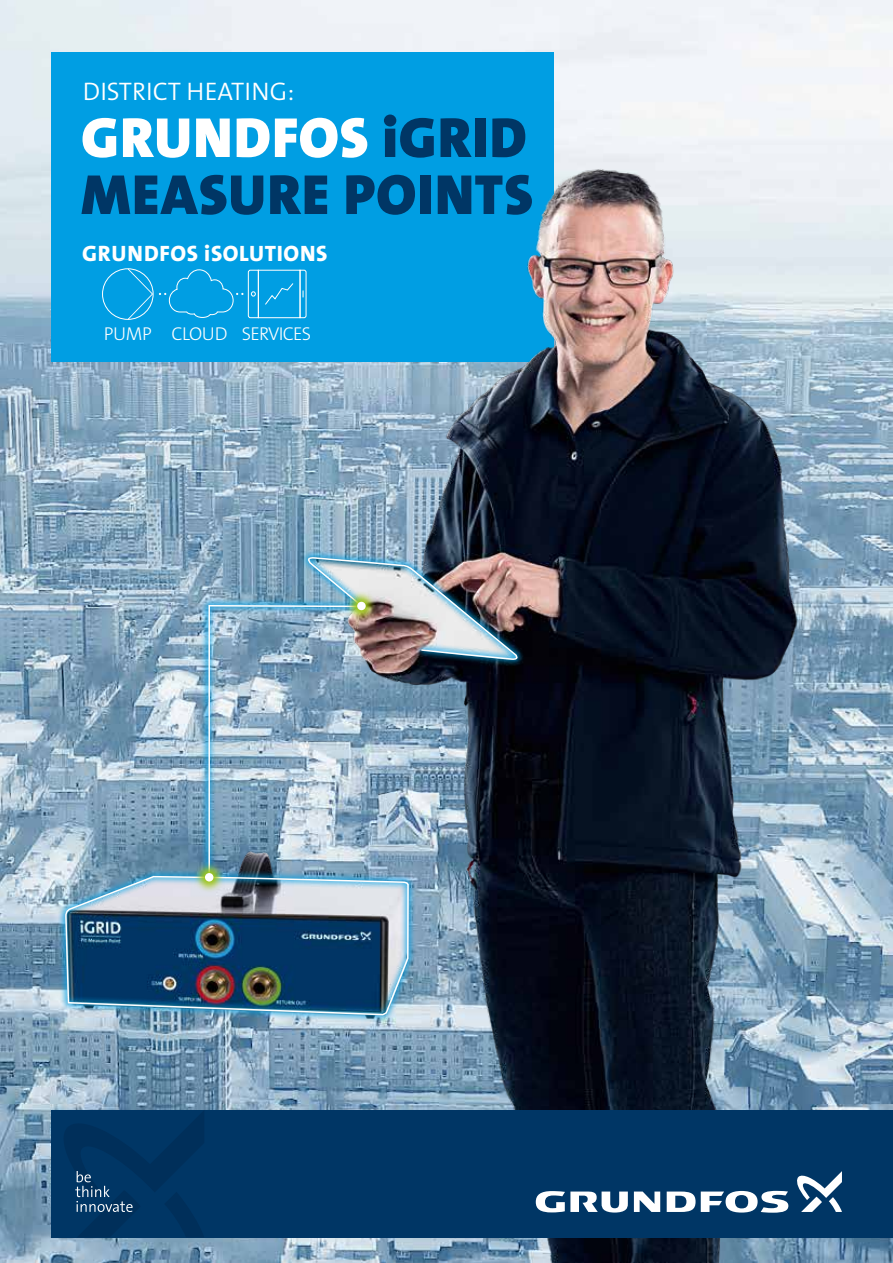
<style>
.page{position:relative;width:893px;height:1263px;background:#fff}
.page>*{position:absolute;margin:0;border:0;box-sizing:border-box;transform-origin:0 0}
.t1{font:57px/57px "Grundfos The Sans V2 OT 9 BL";letter-spacing:.02em;color:#003665}
.t2{font:25.5px "Grundfos The Sans V2 OT 4 SL";color:#fff}
.t3{font:22.35px "Grundfos The Sans V2 OT 8 XB";letter-spacing:.03em;color:#fff}
.t4{font:18.6px "Grundfos The Sans V2 OT 3 L";letter-spacing:-.04em;color:#fff}
.s1{color:#fff}
</style>
<div class="page">
<img style="left:0;top:0;width:893px;height:1263px">
<img style="left:292px;top:149px;width:601px;height:1114px">
<div style="left:52px;top:52px;width:502px;height:309px;background:#009ee3"></div>
<img style="left:409px;top:149px;width:320px;height:300px">
<div style="left:201px;top:549px;width:324px;height:335px;background:#009ee3;opacity:.9"></div>
<img style="left:409px;top:556px;width:113px;height:322px">
<img style="left:53px;top:828px;width:390px;height:209px">
<div style="left:51px;top:1110px;width:842px;height:127px;background:#003665"></div>
<svg style="left:634px;top:1191px;width:26px;height:21px"></svg>
<svg style="left:536px;top:1191px;width:92px;height:21px"></svg>
<svg style="left:667px;top:1191px;width:121px;height:22px"></svg>
<svg style="left:797px;top:1171px;width:45px;height:41px"></svg>
<svg style="left:64px;top:1111px;width:140px;height:126px"></svg>
<div style="left:57px;top:868px;width:360px;height:155px;background:#009ee3;opacity:.9"></div>
<img style="left:66px;top:0;width:343px;height:1016px">
<svg style="left:193px;top:861px;width:32px;height:32px"></svg>
<div style="left:205px;top:873px;width:8px;height:8px;background:#fff;border-radius:50%"></div>
<p class="t2" style="left:83px;top:75px;width:213px">DISTRICT HEATING:</p>
<p class="t1" style="left:81px;top:110px;width:453px"><span class="s1">GRUNDFOS</span> iGRID<br>MEASURE POINTS</p>
<p class="t3" style="left:82px;top:239px;width:247px">GRUNDFOS iSOLUTIONS</p>
<p class="t4" style="left:104px;top:321px;width:209px">PUMP CLOUD SERVICES</p>
</div>
